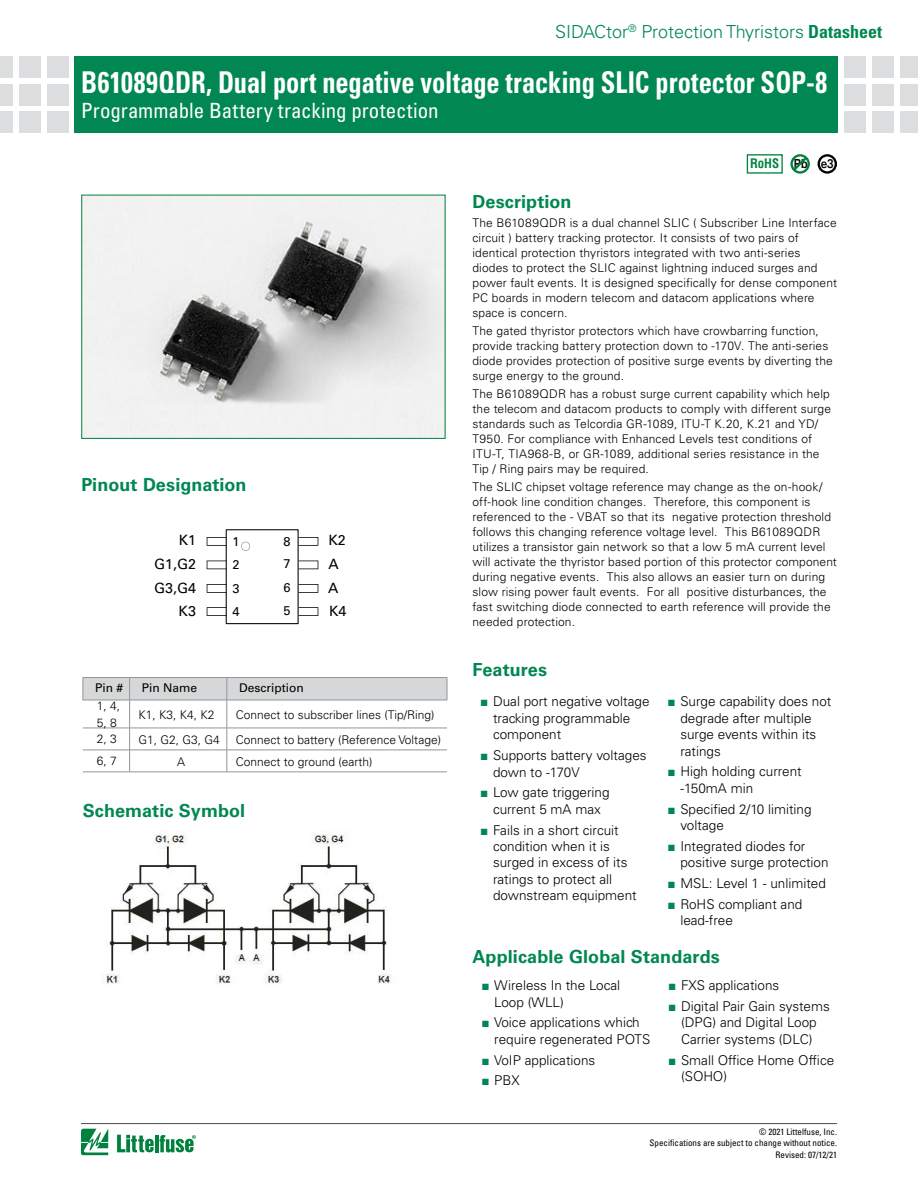
<style>
.page{position:relative;width:918px;height:1188px;background:#fff}
.page>*{position:absolute;margin:0;border:0;box-sizing:border-box;transform-origin:0 0}
.t1{font:700 condensed 30px "Univers LT Std";color:#fff;scale:.88 1}
.t2{font:condensed 21px "Univers LT Std";color:#fff}
.t3{font:700 18px "Univers LT Std";letter-spacing:.005em;color:#008752}
.t4{font:300 18px "Univers LT Std";color:#008752}
.t5{font:14.25px/23.9px "Univers LT Std";color:#000}
.t6{font:300 13.5px/16.5px "Univers LT Std";color:#000}
.t7{font:700 condensed 12.9px "Helvetica LT Std";color:#00823f}
.t8{font:12.75px/23.4px "Univers LT Std";color:#000;text-align:justify}
.t9{font:700 expanded 12.6px "Univers LT Std";color:#000;scale:.7 1}
.t10{font:300 12px/15px "Univers LT Std";letter-spacing:.01em;color:#000}
.t11{font:12px "Univers LT Std";color:#000}
.t12{font:condensed 9px/10.8px "Univers LT Std";color:#000;text-align:right}
.s1{font-weight:700;font-stretch:condensed}
.s2{font-family:"Univers LT Std";font-stretch:expanded;font-size:12.6px;color:#000}
.s3{font-family:"Arial";font-weight:400;color:#008752}
</style>
<div class="page">
<div style="left:845px;top:56px;width:21px;height:21px;background:#dcddde"></div>
<div style="left:845px;top:84px;width:21px;height:21px;background:#dcddde"></div>
<div style="left:845px;top:112px;width:21px;height:21px;background:#dcddde"></div>
<div style="left:872px;top:56px;width:22px;height:21px;background:#dcddde"></div>
<div style="left:872px;top:84px;width:22px;height:21px;background:#dcddde"></div>
<div style="left:872px;top:112px;width:22px;height:21px;background:#dcddde"></div>
<div style="left:900px;top:56px;width:18px;height:21px;background:#dcddde"></div>
<div style="left:900px;top:84px;width:18px;height:21px;background:#dcddde"></div>
<div style="left:900px;top:112px;width:18px;height:21px;background:#dcddde"></div>
<div style="left:75px;top:56px;width:763px;height:77px;background:#008752"></div>
<div style="left:47px;top:56px;width:21px;height:21px;background:#dcddde"></div>
<div style="left:47px;top:84px;width:21px;height:21px;background:#dcddde"></div>
<div style="left:47px;top:112px;width:21px;height:21px;background:#dcddde"></div>
<div style="left:19px;top:56px;width:21px;height:21px;background:#dcddde"></div>
<div style="left:19px;top:84px;width:21px;height:21px;background:#dcddde"></div>
<div style="left:19px;top:112px;width:21px;height:21px;background:#dcddde"></div>
<div style="left:0;top:56px;width:13px;height:21px;background:#dcddde"></div>
<div style="left:0;top:84px;width:13px;height:21px;background:#dcddde"></div>
<div style="left:0;top:112px;width:13px;height:21px;background:#dcddde"></div>
<hr style="left:81px;top:1123px;width:756px;height:1px;background:#4d4d4f">
<svg style="left:81px;top:1129px;width:27px;height:26px"></svg>
<hr style="left:155px;top:1135px;width:3px;height:17px;background:#00823f">
<svg style="left:160px;top:1135px;width:36px;height:18px"></svg>
<svg style="left:117px;top:1135px;width:37px;height:17px"></svg>
<div style="left:747px;top:154px;width:36px;height:20px;border:1px solid #00823f"></div>
<div style="left:790px;top:154px;width:20px;height:20px;border:2px solid #00823f;border-radius:50%"></div>
<svg style="left:791px;top:154px;width:19px;height:19px"></svg>
<img style="left:83px;top:197px;width:360px;height:240px">
<div style="left:81px;top:195px;width:364px;height:244px;border:1px solid #00823f"></div>
<svg style="left:818px;top:155px;width:18px;height:18px"></svg>
<div style="left:818px;top:154px;width:19px;height:20px;border:2px solid #000;border-radius:50%"></div>
<img style="left:102px;top:833px;width:291px;height:151px">
<svg style="left:207px;top:529px;width:111px;height:96px"></svg>
<hr style="left:83px;top:677px;width:47px;height:1px;background:#939598">
<hr style="left:130px;top:677px;width:97px;height:1px;background:#939598">
<hr style="left:227px;top:677px;width:220px;height:1px;background:#939598">
<svg style="left:83px;top:678px;width:365px;height:94px"></svg>
<hr style="left:83px;top:772px;width:47px;height:1px;background:#939598">
<hr style="left:130px;top:772px;width:97px;height:1px;background:#939598">
<hr style="left:227px;top:772px;width:220px;height:1px;background:#939598">
<h3 class="t4" style="left:555px;top:21px;width:329px">SIDACtor<sup>®</sup> Protection Thyristors <span class="s1">Datasheet</span></h3>
<h1 class="t1" style="left:81px;top:64px;width:849px">B61089QDR, Dual port negative voltage tracking SLIC protector SOP-8</h1>
<h2 class="t2" style="left:81px;top:97px;width:359px">Programmable Battery tracking protection</h2>
<h3 class="t3" style="left:81px;top:475px;width:167px">Pinout Designation</h3>
<p class="t5" style="left:179px;top:528px;width:19px">K1</p>
<p class="t5" style="left:154px;top:552px;width:43px">G1,G2</p>
<p class="t5" style="left:154px;top:576px;width:43px">G3,G4</p>
<p class="t5" style="left:179px;top:600px;width:19px">K3</p>
<p class="t8" style="left:233px;top:529px;width:9px">1<br>2<br>3<br>4</p>
<p class="t8" style="left:284px;top:529px;width:9px">8</p>
<p class="t8" style="left:284px;top:552px;width:9px">7</p>
<p class="t8" style="left:284px;top:576px;width:9px">6</p>
<p class="t8" style="left:284px;top:599px;width:9px">5</p>
<p class="t5" style="left:328px;top:528px;width:20px">K2<br>A<br>A<br>K4</p>
<p class="t11" style="left:95px;top:681px;width:30px">Pin #</p>
<p class="t11" style="left:142px;top:681px;width:57px">Pin Name</p>
<p class="t11" style="left:239px;top:681px;width:66px">Description</p>
<p class="t10" style="left:97px;top:698px;width:25px;line-height:16.5px">1, 4,<br>5, 8</p>
<p class="t10" style="left:139px;top:707px;width:78px">K1, K3, K4, K2</p>
<p class="t10" style="left:236px;top:707px;width:200px">Connect to subscriber lines (Tip/Ring)</p>
<p class="t10" style="left:97px;top:732px;width:22px">2, 3</p>
<p class="t10" style="left:139px;top:732px;width:83px">G1, G2, G3, G4</p>
<p class="t10" style="left:236px;top:732px;width:207px">Connect to battery (Reference Voltage)</p>
<p class="t10" style="left:97px;top:753px;width:22px">6, 7</p>
<p class="t10" style="left:177px;top:754px;width:10px">A</p>
<p class="t10" style="left:236px;top:754px;width:138px">Connect to ground (earth)</p>
<h3 class="t3" style="left:83px;top:800px;width:164px">Schematic Symbol</h3>
<h3 class="t3" style="left:473px;top:191px;width:101px">Description</h3>
<p class="t7" style="left:750px;top:155px;width:59px">RoHS <span class="s2">Pb</span></p>
<p class="t9" style="left:821px;top:156px;width:20px">e3</p>
<p class="t10" style="left:472px;top:215px;width:366px">The B61089QDR is a dual channel SLIC ( Subscriber Line Interface circuit ) battery tracking protector. It consists of two pairs of identical protection thyristors integrated with two anti-series diodes to protect the SLIC against lightning induced surges and power fault events. It is designed specifically for dense component PC boards in modern telecom and datacom applications where space is concern.</p>
<p class="t10" style="left:472px;top:323px;width:362px">The gated thyristor protectors which have crowbarring function, provide tracking battery protection down to -170V. The anti-series diode provides protection of positive surge events by diverting the surge energy to the ground.</p>
<p class="t10" style="left:472px;top:386px;width:360px">The B61089QDR has a robust surge current capability which help the telecom and datacom products to comply with different surge standards such as Telcordia GR-1089, ITU-T K.20, K.21 and YD/ T950. For compliance with Enhanced Levels test conditions of ITU-T, TIA968-B, or GR-1089, additional series resistance in the Tip / Ring pairs may be required.</p>
<p class="t10" style="left:472px;top:479px;width:366px">The SLIC chipset voltage reference may change as the on-hook/ off-hook line condition changes. Therefore, this component is referenced to the - VBAT so that its negative protection threshold follows this changing reference voltage level. This B61089QDR utilizes a transistor gain network so that a low 5 mA current level will activate the thyristor based portion of this protector component during negative events. This also allows an easier turn on during slow rising power fault events. For all positive disturbances, the fast switching diode connected to earth reference will provide the needed protection.</p>
<h3 class="t3" style="left:472px;top:659px;width:76px">Features</h3>
<p class="t6" style="left:493px;top:693px;width:158px;text-indent:-13px"><span class="s3">■</span> Dual port negative voltage tracking programmable component</p>
<p class="t6" style="left:493px;top:747px;width:155px;text-indent:-13px"><span class="s3">■</span> Supports battery voltages down to -170V</p>
<p class="t6" style="left:480px;top:784px;width:131px;text-align:center"><span class="s3">■</span> Low gate triggering current 5 mA max</p>
<p class="t6" style="left:493px;top:821px;width:145px;text-indent:-13px"><span class="s3">■</span> Fails in a short circuit condition when it is surged in excess of its ratings to protect all downstream equipment</p>
<p class="t6" style="left:680px;top:693px;width:153px;text-indent:-13px"><span class="s3">■</span> Surge capability does not degrade after multiple surge events within its ratings</p>
<p class="t6" style="left:680px;top:763px;width:123px;text-indent:-13px"><span class="s3">■</span> High holding current -150mA min</p>
<p class="t6" style="left:680px;top:801px;width:133px;text-indent:-13px"><span class="s3">■</span> Specified 2/10 limiting voltage</p>
<p class="t6" style="left:680px;top:838px;width:150px;text-indent:-13px"><span class="s3">■</span> Integrated diodes for positive surge protection</p>
<p class="t6" style="left:668px;top:875px;width:160px"><span class="s3">■</span> MSL: Level 1 - unlimited</p>
<p class="t6" style="left:680px;top:896px;width:124px;text-indent:-13px"><span class="s3">■</span> RoHS compliant and lead-free</p>
<h3 class="t3" style="left:472px;top:946px;width:249px">Applicable Global Standards</h3>
<p class="t6" style="left:494px;top:977px;width:128px;text-indent:-13px"><span class="s3">■</span> Wireless In the Local<br>Loop (WLL)</p>
<p class="t6" style="left:494px;top:1014px;width:157px;text-indent:-13px"><span class="s3">■</span> Voice applications which require regenerated POTS</p>
<p class="t6" style="left:482px;top:1052px;width:115px"><span class="s3">■</span> VoIP applications</p>
<p class="t6" style="left:482px;top:1072px;width:40px"><span class="s3">■</span> PBX</p>
<p class="t6" style="left:668px;top:977px;width:113px"><span class="s3">■</span> FXS applications</p>
<p class="t6" style="left:668px;top:998px;width:163px;text-align:center"><span class="s3">■</span> Digital Pair Gain systems (DPG) and Digital Loop<br>Carrier systems (DLC)</p>
<p class="t6" style="left:681px;top:1052px;width:155px;text-indent:-13px"><span class="s3">■</span> Small Office Home Office (SOHO)</p>
<p class="t12" style="left:650px;top:1126px;width:189px">© 2021 Littelfuse, Inc.<br>Specifications are subject to change without notice.</p>
<p class="t12" style="left:776px;top:1149px;width:63px">Revised: 07/12/21</p>
</div>
